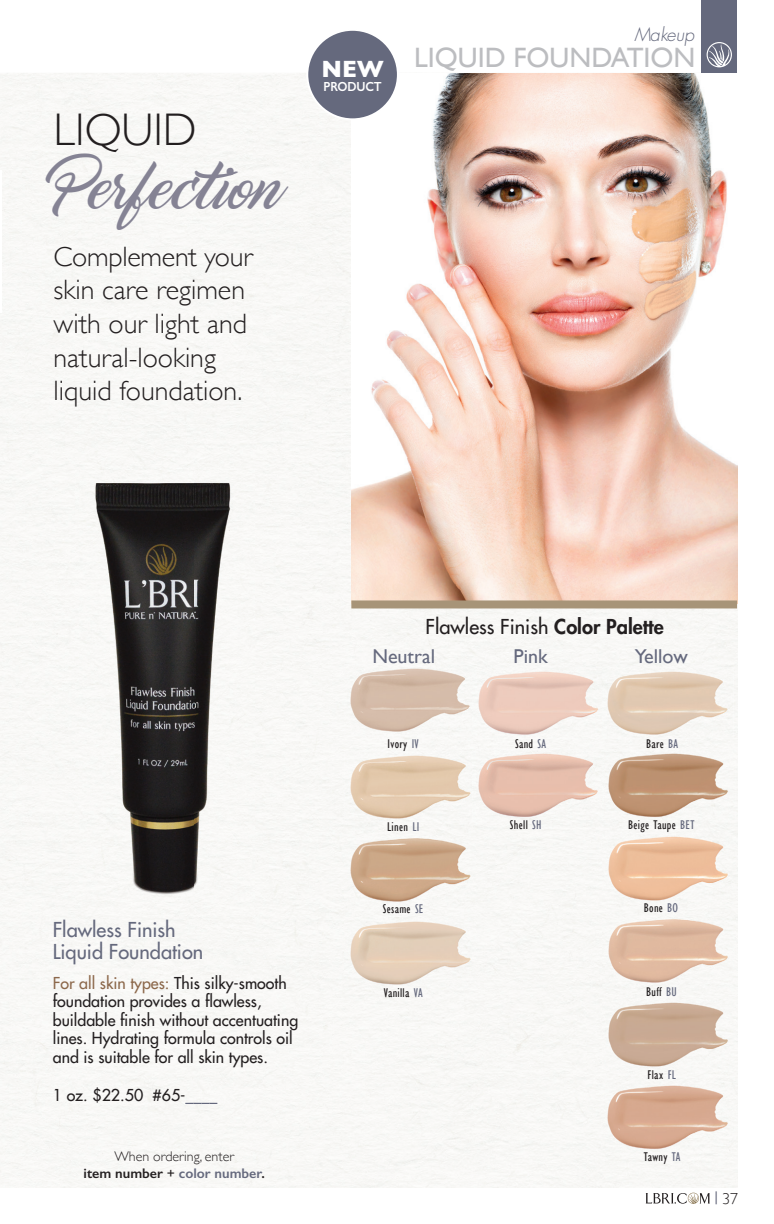
<style>
.page{position:relative;width:774px;height:1224px;background:#fff}
.page>*{position:absolute;margin:0;border:0;box-sizing:border-box;transform-origin:0 0}
.t1{font:48px "Marguerite";color:#858394}
.t2{font:300 45.8px "Gill Sans";color:#231f20}
.t3{font:300 28px/33.6px "Gill Sans";color:#231f20}
.t4{font:28px "Gill Sans";color:#bcbdc0}
.t5{font:700 24px "Gill Sans";color:#fff;scale:.95 1}
.t6{font:20px/22px "Futura";color:#65697d}
.t7{font:20px "Futura";color:#231f20}
.t8{font:20px "Gill Sans";color:#65697d}
.t9{font:italic 300 18px "Futura";color:#65697d}
.t10{font:16px/18.4px "Futura";color:#231f20}
.t11{font:300 16px "Gill Sans";color:#231f20}
.t12{font:300 14px/16.8px "Gill Sans";color:#231f20;text-align:center}
.t13{font:600 13.2px "Gill Sans";letter-spacing:-.01em;color:#fff;scale:.9 1}
.t14{font:condensed 13px "Gill Sans";letter-spacing:.025em;color:#231f20}
.s1{color:#8c684b}
.s2{color:#65697d}
.s3{font-weight:600}
.s4{font-weight:400}
.s5{font-weight:600;color:#65697d}
.s6{font-weight:800}
</style>
<div class="page">
<div style="left:701px;top:0;width:36px;height:73px;background:#65697d"></div>
<svg style="left:707px;top:42px;width:25px;height:25px"></svg>
<svg style="left:646px;top:1193px;width:64px;height:11px"></svg>
<img style="left:351px;top:73px;width:386px;height:527px">
<div style="left:351px;top:600px;width:386px;height:8px;background:#a79478"></div>
<img style="left:76px;top:470px;width:178px;height:431px">
<img style="left:607px;top:668px;width:127px;height:71px">
<img style="left:473px;top:668px;width:129px;height:71px">
<img style="left:472px;top:750px;width:264px;height:70px">
<img style="left:603px;top:750px;width:1px;height:70px">
<img style="left:344px;top:665px;width:133px;height:71px">
<img style="left:473px;top:668px;width:4px;height:68px">
<img style="left:603px;top:833px;width:133px;height:70px">
<img style="left:345px;top:752px;width:130px;height:70px">
<img style="left:472px;top:752px;width:3px;height:68px">
<img style="left:603px;top:918px;width:133px;height:68px">
<img style="left:345px;top:837px;width:130px;height:68px">
<img style="left:603px;top:999px;width:133px;height:70px">
<img style="left:345px;top:918px;width:130px;height:70px">
<img style="left:602px;top:1082px;width:133px;height:70px">
<div style="left:307px;top:30px;width:91px;height:89px;background:#65697d;border-radius:50%"></div>
<div style="left:306px;top:29px;width:93px;height:91px;border:2px solid #fff;border-radius:50%"></div>
<h2 class="t2" style="left:54px;top:94px;width:145px">LIQUID</h2>
<h1 class="t1" style="left:54px;top:165px;width:228px">Perfection</h1>
<h3 class="t3" style="left:54px;top:239px;width:201px">Complement your skin care regimen with our light and natural-looking liquid foundation.</h3>
<h3 class="t5" style="left:321px;top:50px;width:67px">NEW</h3>
<p class="t13" style="left:324px;top:79px;width:66px">PRODUCT</p>
<p class="t9" style="left:634px;top:23px;width:61px">Makeup</p>
<h3 class="t4" style="left:414px;top:41px;width:283px">LIQUID FOUNDATION</h3>
<p class="t6" style="left:53px;top:918px;width:152px">Flawless Finish<br>Liquid Foundation</p>
<p class="t10" style="left:53px;top:974px;width:247px"><span class="s1">For all skin types:</span> This silky-smooth foundation provides a flawless, buildable finish without accentuating lines. Hydrating formula controls oil and is suitable for all skin types.</p>
<p class="t10" style="left:53px;top:1086px;width:166px">1 oz. $22.50 #65-<span class="s2">____</span></p>
<p class="t12" style="left:84px;top:1148px;width:183px">When ordering, enter<br><span class="s3">item number</span> <span class="s4">+</span> <span class="s5">color number</span><span class="s3">.</span></p>
<p class="t7" style="left:426px;top:613px;width:240px">Flawless Finish <span class="s6">Color Palette</span></p>
<p class="t8" style="left:372px;top:645px;width:64px">Neutral</p>
<p class="t8" style="left:514px;top:645px;width:36px">Pink</p>
<p class="t8" style="left:635px;top:645px;width:55px">Yellow</p>
<p class="t14" style="left:388px;top:736px;width:33px">Ivory <span class="s2">IV</span></p>
<p class="t14" style="left:515px;top:736px;width:33px">Sand <span class="s2">SA</span></p>
<p class="t14" style="left:646px;top:736px;width:33px">Bare <span class="s2">BA</span></p>
<p class="t14" style="left:387px;top:819px;width:34px">Linen <span class="s2">LI</span></p>
<p class="t14" style="left:510px;top:817px;width:33px">Shell <span class="s2">SH</span></p>
<p class="t14" style="left:628px;top:817px;width:68px">Beige Taupe <span class="s2">BET</span></p>
<p class="t14" style="left:383px;top:901px;width:42px">Sesame <span class="s2">SE</span></p>
<p class="t14" style="left:644px;top:901px;width:36px">Bone <span class="s2">BO</span></p>
<p class="t14" style="left:384px;top:985px;width:41px">Vanilla <span class="s2">VA</span></p>
<p class="t14" style="left:646px;top:984px;width:32px">Buff <span class="s2">BU</span></p>
<p class="t14" style="left:648px;top:1067px;width:30px">Flax <span class="s2">FL</span></p>
<p class="t14" style="left:644px;top:1149px;width:38px">Tawny <span class="s2">TA</span></p>
<p class="t11" style="left:715px;top:1186px;width:25px"><sup>|</sup> 37</p>
</div>
